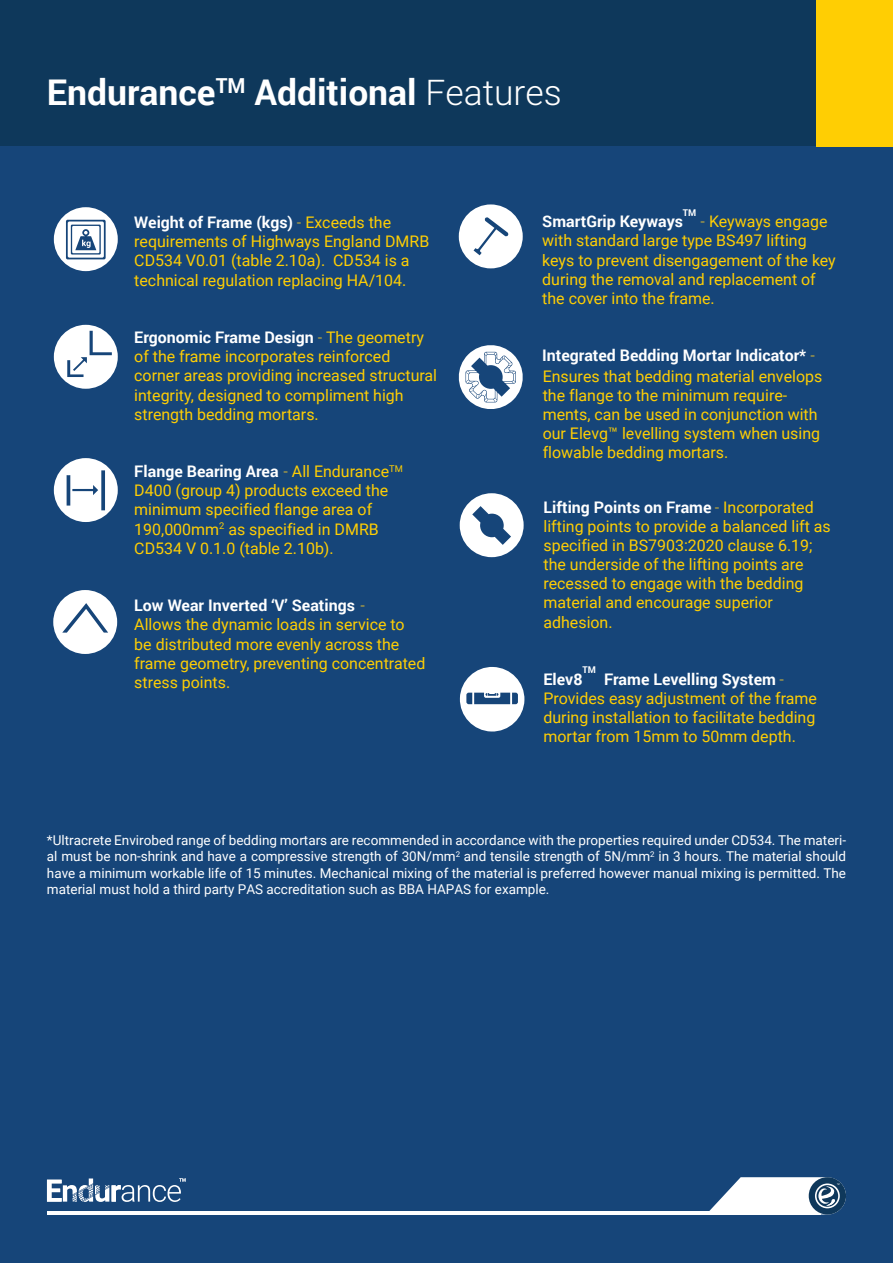
<style>
.page{position:relative;width:893px;height:1263px;background:#fff}
.page>*{position:absolute;margin:0;border:0;box-sizing:border-box;transform-origin:0 0}
.t1{font:700 35.4px "Roboto";color:#fff}
.t2{font:15.9px/19.2px "Roboto";color:#ffce03}
.t3{font:700 15.9px "Roboto";color:#fff}
.t4{font:13.5px/16.2px "Roboto";color:#fff;text-align:justify}
.t5{font:700 9.3px "Roboto";color:#fff}
.s1{font-weight:300}
.s2{font-weight:700;color:#fff}
.s3{font-weight:300;color:#ffce27}
</style>
<div class="page">
<div style="left:0;top:145px;width:893px;height:1118px;background:#164579"></div>
<hr style="left:47px;top:1211px;width:774px;height:3px;background:#fff">
<svg style="left:47px;top:1178px;width:139px;height:24px"></svg>
<svg style="left:709px;top:1177px;width:137px;height:37px"></svg>
<svg style="left:53px;top:590px;width:64px;height:64px"></svg>
<svg style="left:54px;top:207px;width:64px;height:64px"></svg>
<svg style="left:459px;top:204px;width:64px;height:64px"></svg>
<svg style="left:458px;top:345px;width:65px;height:64px"></svg>
<svg style="left:54px;top:458px;width:64px;height:64px"></svg>
<svg style="left:54px;top:325px;width:64px;height:64px"></svg>
<svg style="left:459px;top:667px;width:66px;height:65px"></svg>
<svg style="left:460px;top:493px;width:64px;height:64px"></svg>
<div style="left:0;top:0;width:893px;height:146px;background:#0e385b"></div>
<div style="left:817px;top:0;width:76px;height:146px;background:#ffce03"></div>
<h1 class="t1" style="left:47px;top:67px;width:516px">Endurance<sup>TM</sup> Additional <span class="s1">Features</span></h1>
<p class="t2" style="left:134px;top:212px;width:297px"><span class="s2">Weight of Frame (kgs)</span> <span class="s3">-</span> Exceeds the requirements of Highways England DMRB CD534 V0.01 (table 2.10a). CD534 is a technical regulation replacing HA/104.</p>
<p class="t2" style="left:134px;top:327px;width:304px"><span class="s2">Ergonomic Frame Design</span> <span class="s3">-</span> The geometry of the frame incorporates reinforced corner areas providing increased structural integrity, designed to compliment high strength bedding mortars.</p>
<p class="t2" style="left:134px;top:461px;width:270px"><span class="s2">Flange Bearing Area</span> <span class="s3">-</span> All Endurance<sup>TM </sup>D400 (group 4) products exceed the minimum specified flange area of 190,000mm<sup>2</sup> as specified in DMRB CD534 V 0.1.0 (table 2.10b).</p>
<p class="t2" style="left:134px;top:595px;width:293px"><span class="s2">Low Wear Inverted ‘V’ Seatings</span> <span class="s3">-<br></span>Allows the dynamic loads in service to be distributed more evenly across the frame geometry, preventing concentrated stress points.</p>
<p class="t5" style="left:683px;top:206px;width:15px">TM</p>
<p class="t2" style="left:542px;top:211px;width:295px;text-indent:158px"><span class="s3">-</span> Keyways engage with standard large type BS497 lifting keys to prevent disengagement of the key during the removal and replacement of the cover into the frame.</p>
<p class="t3" style="left:542px;top:210px;width:142px">SmartGrip Keyways</p>
<p class="t3" style="left:542px;top:344px;width:274px">Integrated Bedding Mortar Indicator* <span class="s3">-</span></p>
<p class="t2" style="left:543px;top:366px;width:281px">Ensures that bedding material envelops the flange to the minimum require&shy;ments, can be used in conjunction with our Elevg™ levelling system when using flowable bedding mortars.</p>
<p class="t2" style="left:543px;top:497px;width:289px"><span class="s2">Lifting Points on Frame</span> <span class="s3">-</span> Incorporated lifting points to provide a balanced lift as specified in BS7903:2020 clause 6.19; the underside of the lifting points are recessed to engage with the bedding material and encourage superior adhesion.</p>
<p class="t5" style="left:582px;top:663px;width:15px">TM</p>
<p class="t2" style="left:543px;top:669px;width:275px;text-indent:61px"><span class="s2">Frame Levelling System</span> <span class="s3">- </span>Provides easy adjustment of the frame during installation to facilitate bedding mortar from 15mm to 50mm depth.</p>
<p class="t3" style="left:543px;top:668px;width:41px">Elev8</p>
<p class="t4" style="left:47px;top:832px;width:801px">*Ultracrete Envirobed range of bedding mortars are recommended in accordance with the properties required under CD534. The materi&shy;al must be non-shrink and have a compressive strength of 30N/mm<sup>2</sup> and tensile strength of 5N/mm<sup>2</sup> in 3 hours. The material should have a minimum workable life of 15 minutes. Mechanical mixing of the material is preferred however manual mixing is permitted. The material must hold a third party PAS accreditation such as BBA HAPAS for example.</p>
</div>
